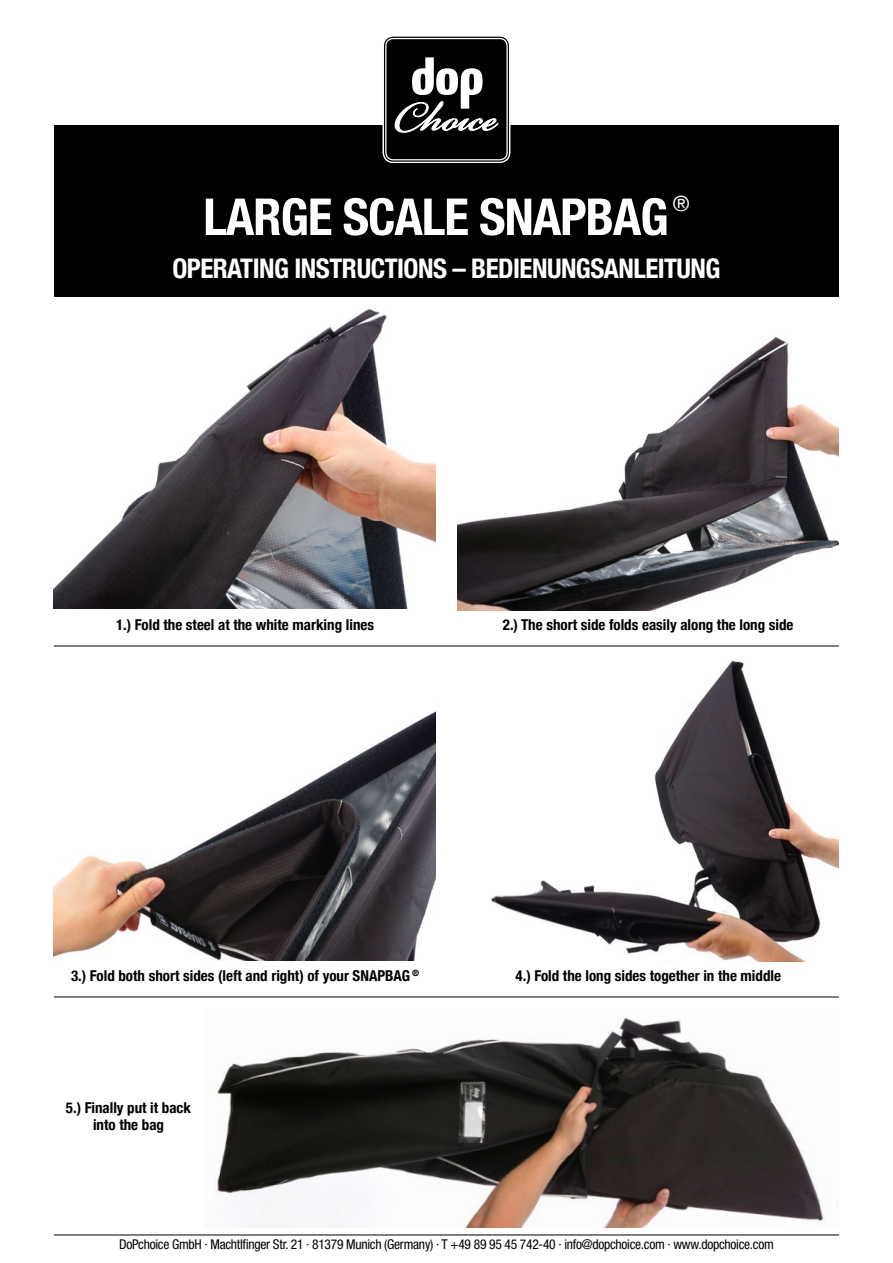
<style>
.page{position:relative;width:893px;height:1263px;background:#fff}
.page>*{position:absolute;margin:0;border:0;box-sizing:border-box;transform-origin:0 0}
.t1{font:700 condensed 51px "Helvetica Neue";letter-spacing:-.02em;color:#fff}
.t2{font:700 condensed 27px "Helvetica Neue";letter-spacing:-.02em;color:#fff}
.t3{font:21px "Helvetica Neue";color:#fff}
.t4{font:700 condensed 15px/16.5px "Helvetica Neue";color:#000;text-align:center}
.t5{font:condensed 13.5px "Helvetica Neue";letter-spacing:-.02em;color:#000}
</style>
<div class="page">
<div style="left:54px;top:125px;width:785px;height:171px;background:#000"></div>
<div style="left:383px;top:36px;width:127px;height:126px;background:#000;border-radius:10px"></div>
<div style="left:383px;top:35px;width:127px;height:128px;border:1px solid #fff;border-radius:10px"></div>
<div style="left:385px;top:38px;width:123px;height:122px;border:1px solid #fff;border-radius:8px"></div>
<svg style="left:395px;top:57px;width:103px;height:76px"></svg>
<hr style="left:54px;top:1234px;width:785px;height:1px;background:#000">
<hr style="left:54px;top:646px;width:785px;height:1px;background:#000">
<img style="left:54px;top:308px;width:382px;height:300px">
<img style="left:457px;top:337px;width:382px;height:273px">
<hr style="left:54px;top:996px;width:785px;height:1px;background:#000">
<img style="left:54px;top:711px;width:382px;height:250px">
<img style="left:491px;top:660px;width:348px;height:301px">
<img style="left:217px;top:1017px;width:622px;height:211px">
<h1 class="t1" style="left:203px;top:174px;width:467px">LARGE SCALE SNAPBAG</h1>
<h3 class="t3" style="left:673px;top:188px;width:18px">®</h3>
<h2 class="t2" style="left:172px;top:246px;width:550px">OPERATING INSTRUCTIONS – BEDIENUNGSANLEITUNG</h2>
<p class="t4" style="left:116px;top:616px;width:260px">1.) Fold the steel at the white marking lines</p>
<p class="t4" style="left:503px;top:616px;width:292px">2.) The short side folds easily along the long side</p>
<p class="t4" style="left:71px;top:966px;width:349px">3.) Fold both short sides (left and right) of your SNAPBAG <sup>®</sup></p>
<p class="t4" style="left:516px;top:966px;width:267px">4.) Fold the long sides together in the middle</p>
<p class="t4" style="left:66px;top:1098px;width:127px">5.) Finally put it back into the bag</p>
<p class="t5" style="left:119px;top:1237px;width:656px">DoPchoice GmbH · Machtlfinger Str. 21 · 81379 Munich (Germany) · T +49 89 95 45 742-40 · info@dopchoice.com · www.dopchoice.com</p>
</div>
